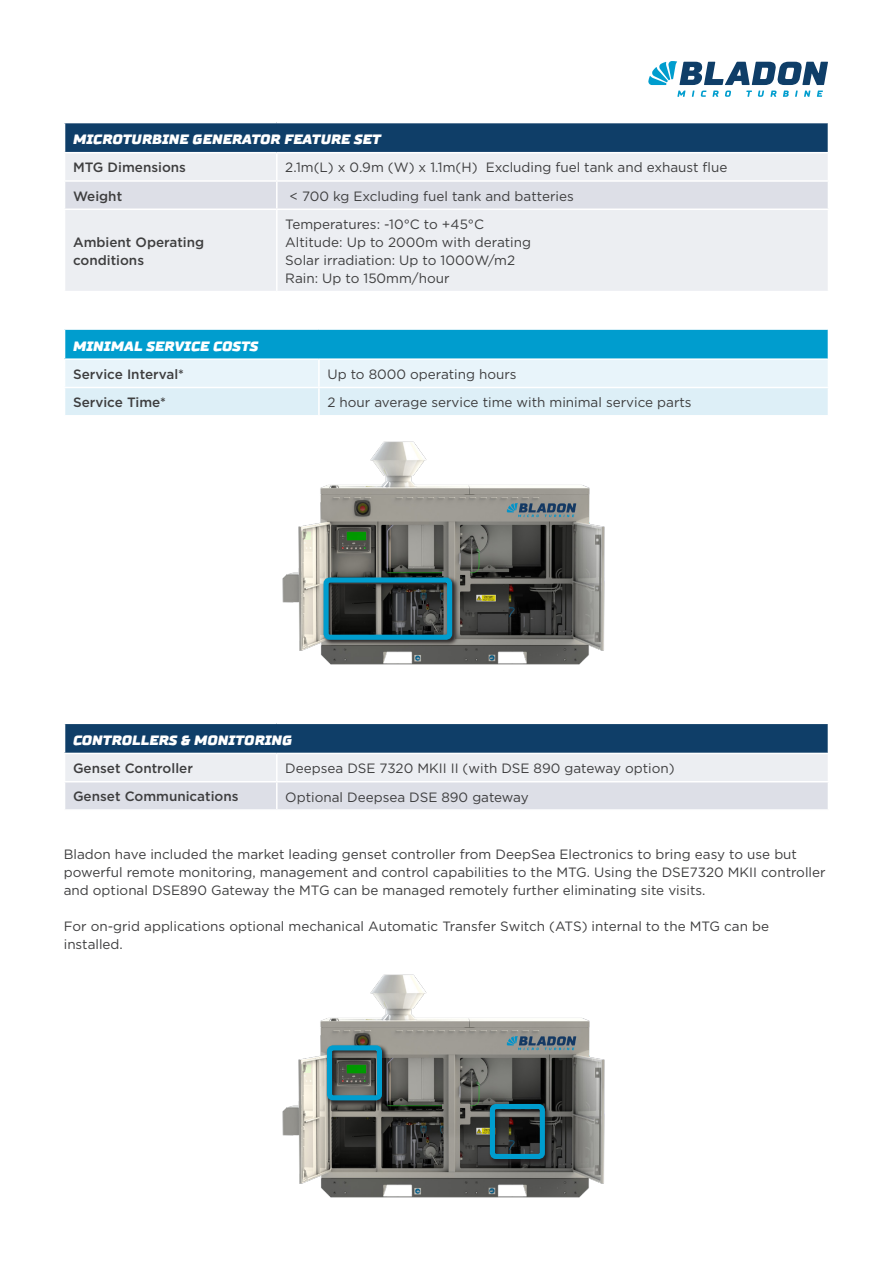
<style>
.page{position:relative;width:893px;height:1263px;background:#fff}
.page>*{position:absolute;margin:0;border:0;box-sizing:border-box;transform-origin:0 0}
.Table_text{font:13.5px/18px "Gotham";color:#3e3e3f}
.Table_text-2{font:500 13.5px/18px "Gotham";color:#3e3e3f}
.Table_heading{font:italic 900 13.5px "TT Russo Sans";color:#fff}
</style>
<div class="page">
<svg style="left:648px;top:61px;width:180px;height:24px"></svg>
<svg style="left:677px;top:91px;width:8px;height:6px"></svg>
<svg style="left:712px;top:91px;width:7px;height:6px"></svg>
<svg style="left:725px;top:91px;width:6px;height:6px"></svg>
<svg style="left:746px;top:91px;width:6px;height:6px"></svg>
<svg style="left:758px;top:91px;width:6px;height:6px"></svg>
<svg style="left:770px;top:91px;width:7px;height:6px"></svg>
<svg style="left:783px;top:91px;width:6px;height:6px"></svg>
<svg style="left:804px;top:91px;width:6px;height:6px"></svg>
<svg style="left:817px;top:91px;width:6px;height:6px"></svg>
<svg style="left:701px;top:91px;width:5px;height:6px"></svg>
<svg style="left:795px;top:91px;width:3px;height:6px"></svg>
<svg style="left:692px;top:91px;width:2px;height:6px"></svg>
<div style="left:65px;top:210px;width:763px;height:81px;background:#eceef2"></div>
<hr style="left:276px;top:210px;width:2px;height:81px;background:#fff">
<svg style="left:64px;top:123px;width:764px;height:86px;background:#9eafc0"></svg>
<hr style="left:64px;top:152px;width:213px;height:1px;background:#fff">
<hr style="left:277px;top:152px;width:552px;height:1px;background:#fff">
<svg style="left:64px;top:330px;width:764px;height:85px;background:#98d5ea"></svg>
<svg style="left:64px;top:724px;width:764px;height:85px;background:#9daec0"></svg>
<hr style="left:64px;top:781px;width:213px;height:1px;background:#fff">
<hr style="left:277px;top:781px;width:552px;height:1px;background:#fff">
<img style="left:282px;top:441px;width:323px;height:224px">
<svg style="left:322px;top:576px;width:137px;height:70px;background:#3b3b39"></svg>
<div style="left:324px;top:577px;width:128px;height:63px;border:5px solid #009dce;border-radius:4px"></div>
<img style="left:282px;top:974px;width:323px;height:224px">
<svg style="left:326px;top:1044px;width:63px;height:63px;background:#50584b"></svg>
<div style="left:327px;top:1045px;width:55px;height:55px;border:5px solid #009dce;border-radius:4px"></div>
<svg style="left:489px;top:1102px;width:63px;height:64px;background:#2f2f2d"></svg>
<div style="left:490px;top:1104px;width:55px;height:55px;border:5px solid #009dce;border-radius:4px"></div>
<p class="Table_heading" style="left:73px;top:131px;width:309px">MICROTURBINE GENERATOR FEATURE SET</p>
<p class="Table_text-2" style="left:73px;top:158px;width:114px">MTG Dimensions</p>
<p class="Table_text" style="left:285px;top:158px;width:444px">2.1m(L) x 0.9m (W) x 1.1m(H) Excluding fuel tank and exhaust flue</p>
<p class="Table_text-2" style="left:73px;top:187px;width:51px">Weight</p>
<p class="Table_text" style="left:289px;top:187px;width:286px">&lt; 700 kg Excluding fuel tank and batteries</p>
<p class="Table_text-2" style="left:73px;top:233px;width:133px">Ambient Operating conditions</p>
<p class="Table_text" style="left:285px;top:215px;width:200px">Temperatures: -10°C to +45°C</p>
<p class="Table_text" style="left:285px;top:233px;width:247px">Altitude: Up to 2000m with derating</p>
<p class="Table_text" style="left:285px;top:251px;width:231px">Solar irradiation: Up to 1000W/m2</p>
<p class="Table_text" style="left:285px;top:269px;width:166px">Rain: Up to 150mm/hour</p>
<p class="Table_heading" style="left:73px;top:337px;width:187px">MINIMAL SERVICE COSTS</p>
<p class="Table_text-2" style="left:73px;top:365px;width:112px">Service Interval*</p>
<p class="Table_text" style="left:327px;top:365px;width:191px">Up to 8000 operating hours</p>
<p class="Table_text-2" style="left:73px;top:393px;width:94px">Service Time*</p>
<p class="Table_text" style="left:327px;top:393px;width:366px">2 hour average service time with minimal service parts</p>
<p class="Table_heading" style="left:73px;top:732px;width:221px">CONTROLLERS &amp; MONITORING</p>
<p class="Table_text-2" style="left:73px;top:759px;width:121px">Genset Controller</p>
<p class="Table_text" style="left:285px;top:759px;width:391px">Deepsea DSE 7320 MKII II (with DSE 890 gateway option)</p>
<p class="Table_text-2" style="left:73px;top:787px;width:167px">Genset Communications</p>
<p class="Table_text" style="left:285px;top:787px;width:245px">Optional Deepsea DSE 890 gateway</p>
<p class="Table_text" style="left:64px;top:845px;width:763px">Bladon have included the market leading genset controller from DeepSea Electronics to bring easy to use but powerful remote monitoring, management and control capabilities to the MTG. Using the DSE7320 MKII controller and optional DSE890 Gateway the MTG can be managed remotely further eliminating site visits.</p>
<p class="Table_text" style="left:64px;top:917px;width:707px">For on-grid applications optional mechanical Automatic Transfer Switch (ATS) internal to the MTG can be installed.</p>
</div>
